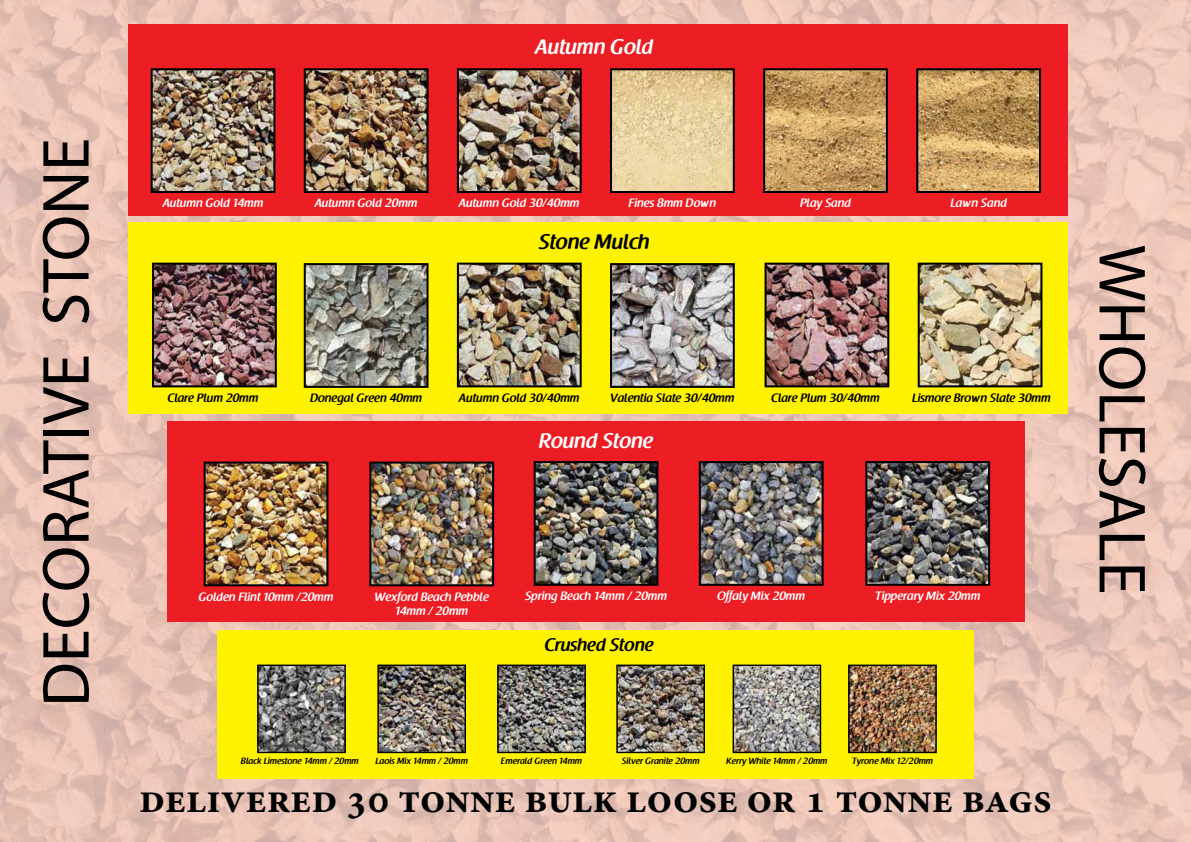
<style>
.page{position:relative;width:1191px;height:842px;background:#fff}
.page>*{position:absolute;margin:0;border:0;box-sizing:border-box;transform-origin:0 0}
.t1{font:67px "Myriad";color:#000}
.t2{font:700 41px "Minion Pro";color:#000}
.t3{font:600 21px "Raspoutine";color:#fff}
.t4{font:600 21px "Raspoutine";color:#000}
.t5{font:600 18px "Raspoutine";color:#000}
.t6{font:600 12px "Raspoutine";color:#fff}
.t7{font:600 12px "Raspoutine";color:#000}
.t8{font:600 9px "Raspoutine";color:#000}
</style>
<div class="page">
<img style="left:0;top:0;width:1191px;height:842px">
<div style="left:128px;top:223px;width:939px;height:191px;background:#fff200"></div>
<div style="left:217px;top:630px;width:756px;height:149px;background:#fff200"></div>
<img style="left:155px;top:266px;width:119px;height:118px">
<div style="left:152px;top:263px;width:125px;height:124px;border:2px solid #000"></div>
<img style="left:307px;top:266px;width:118px;height:119px">
<div style="left:304px;top:263px;width:124px;height:125px;border:2px solid #000"></div>
<img style="left:613px;top:266px;width:119px;height:119px">
<div style="left:610px;top:263px;width:125px;height:125px;border:2px solid #000"></div>
<img style="left:379px;top:666px;width:85px;height:85px">
<div style="left:377px;top:664px;width:89px;height:89px;border:1px solid #000"></div>
<img style="left:499px;top:666px;width:85px;height:85px">
<div style="left:497px;top:664px;width:89px;height:89px;border:1px solid #000"></div>
<img style="left:618px;top:666px;width:85px;height:85px">
<div style="left:616px;top:664px;width:89px;height:89px;border:1px solid #000"></div>
<img style="left:734px;top:666px;width:85px;height:85px">
<div style="left:732px;top:664px;width:89px;height:89px;border:1px solid #000"></div>
<img style="left:850px;top:666px;width:84px;height:85px">
<div style="left:848px;top:664px;width:88px;height:89px;border:1px solid #000"></div>
<img style="left:259px;top:666px;width:85px;height:85px">
<div style="left:257px;top:664px;width:89px;height:89px;border:1px solid #000"></div>
<div style="left:128px;top:25px;width:939px;height:191px;background:#ed1d24"></div>
<img style="left:154px;top:71px;width:118px;height:119px">
<div style="left:151px;top:68px;width:124px;height:125px;border:2px solid #000"></div>
<img style="left:307px;top:71px;width:118px;height:119px">
<div style="left:304px;top:68px;width:124px;height:125px;border:2px solid #000"></div>
<img style="left:460px;top:71px;width:118px;height:119px">
<div style="left:457px;top:68px;width:124px;height:125px;border:2px solid #000"></div>
<img style="left:613px;top:71px;width:119px;height:119px">
<div style="left:610px;top:68px;width:125px;height:125px;border:2px solid #000"></div>
<img style="left:766px;top:71px;width:119px;height:119px">
<div style="left:763px;top:68px;width:125px;height:125px;border:2px solid #000"></div>
<img style="left:919px;top:71px;width:119px;height:119px">
<div style="left:916px;top:68px;width:125px;height:125px;border:2px solid #000"></div>
<div style="left:167px;top:421px;width:857px;height:201px;background:#ed1d24"></div>
<img style="left:702px;top:464px;width:118px;height:119px">
<div style="left:699px;top:461px;width:124px;height:125px;border:2px solid #000"></div>
<img style="left:868px;top:464px;width:119px;height:119px">
<div style="left:865px;top:461px;width:125px;height:125px;border:2px solid #000"></div>
<img style="left:207px;top:465px;width:118px;height:118px">
<div style="left:204px;top:462px;width:124px;height:124px;border:2px solid #000"></div>
<img style="left:536px;top:464px;width:119px;height:119px">
<div style="left:533px;top:461px;width:125px;height:125px;border:2px solid #000"></div>
<img style="left:372px;top:465px;width:119px;height:118px">
<div style="left:369px;top:462px;width:125px;height:124px;border:2px solid #000"></div>
<img style="left:460px;top:266px;width:118px;height:118px">
<div style="left:457px;top:263px;width:124px;height:124px;border:2px solid #000"></div>
<img style="left:767px;top:266px;width:119px;height:118px">
<div style="left:764px;top:263px;width:125px;height:124px;border:2px solid #000"></div>
<img style="left:920px;top:266px;width:119px;height:118px">
<div style="left:917px;top:263px;width:125px;height:124px;border:2px solid #000"></div>
<h1 class="t1" style="left:33px;top:707px;width:570px;rotate:-90deg">decorative stone</h1>
<h3 class="t3" style="left:535px;top:35px;width:119px">Autumn Gold</h3>
<p class="t6" style="left:163px;top:197px;width:102px">Autumn Gold 14mm</p>
<p class="t6" style="left:315px;top:197px;width:104px">Autumn Gold 20mm</p>
<p class="t6" style="left:459px;top:197px;width:122px">Autumn Gold 30/40mm</p>
<p class="t6" style="left:628px;top:197px;width:89px">Fines 8mm Down</p>
<p class="t6" style="left:800px;top:197px;width:52px">Play Sand</p>
<p class="t6" style="left:950px;top:197px;width:58px">Lawn Sand</p>
<h3 class="t4" style="left:539px;top:230px;width:112px">Stone Mulch</h3>
<p class="t7" style="left:459px;top:391px;width:122px">Autumn Gold 30/40mm</p>
<p class="t7" style="left:771px;top:391px;width:110px">Clare Plum 30/40mm</p>
<p class="t7" style="left:912px;top:391px;width:140px">Lismore Brown Slate 30mm</p>
<p class="t7" style="left:168px;top:391px;width:92px">Clare Plum 20mm</p>
<p class="t7" style="left:310px;top:391px;width:114px">Donegal Green 40mm</p>
<p class="t7" style="left:610px;top:391px;width:126px">Valentia Slate 30/40mm</p>
<h3 class="t3" style="left:539px;top:429px;width:116px">Round Stone</h3>
<p class="t6" style="left:198px;top:590px;width:136px">Golden Flint 10mm /20mm</p>
<p class="t6" style="left:374px;top:590px;width:116px">Wexford Beach Pebble</p>
<p class="t6" style="left:525px;top:589px;width:144px">Spring Beach 14mm / 20mm</p>
<p class="t6" style="left:717px;top:589px;width:89px">Offaly Mix 20mm</p>
<p class="t6" style="left:875px;top:589px;width:107px">Tipperary Mix 20mm</p>
<p class="t6" style="left:395px;top:604px;width:75px">14mm / 20mm</p>
<h3 class="t5" style="left:544px;top:635px;width:110px">Crushed Stone</h3>
<p class="t8" style="left:241px;top:756px;width:119px">Black Limestone 14mm / 20mm</p>
<p class="t8" style="left:375px;top:756px;width:94px">Laois Mix 14mm / 20mm</p>
<p class="t8" style="left:501px;top:756px;width:83px">Emerald Green 14mm</p>
<p class="t8" style="left:621px;top:756px;width:79px">Silver Granite 20mm</p>
<p class="t8" style="left:726px;top:756px;width:103px">Kerry White 14mm / 20mm</p>
<p class="t8" style="left:852px;top:756px;width:83px">Tyrone Mix 12/20mm</p>
<h2 class="t2" style="left:139px;top:770px;width:914px">delivered 30 tonne bulk loose or 1 tonne bags</h2>
<h1 class="t1" style="left:1155px;top:245px;width:351px;rotate:90deg">wholesale</h1>
</div>
